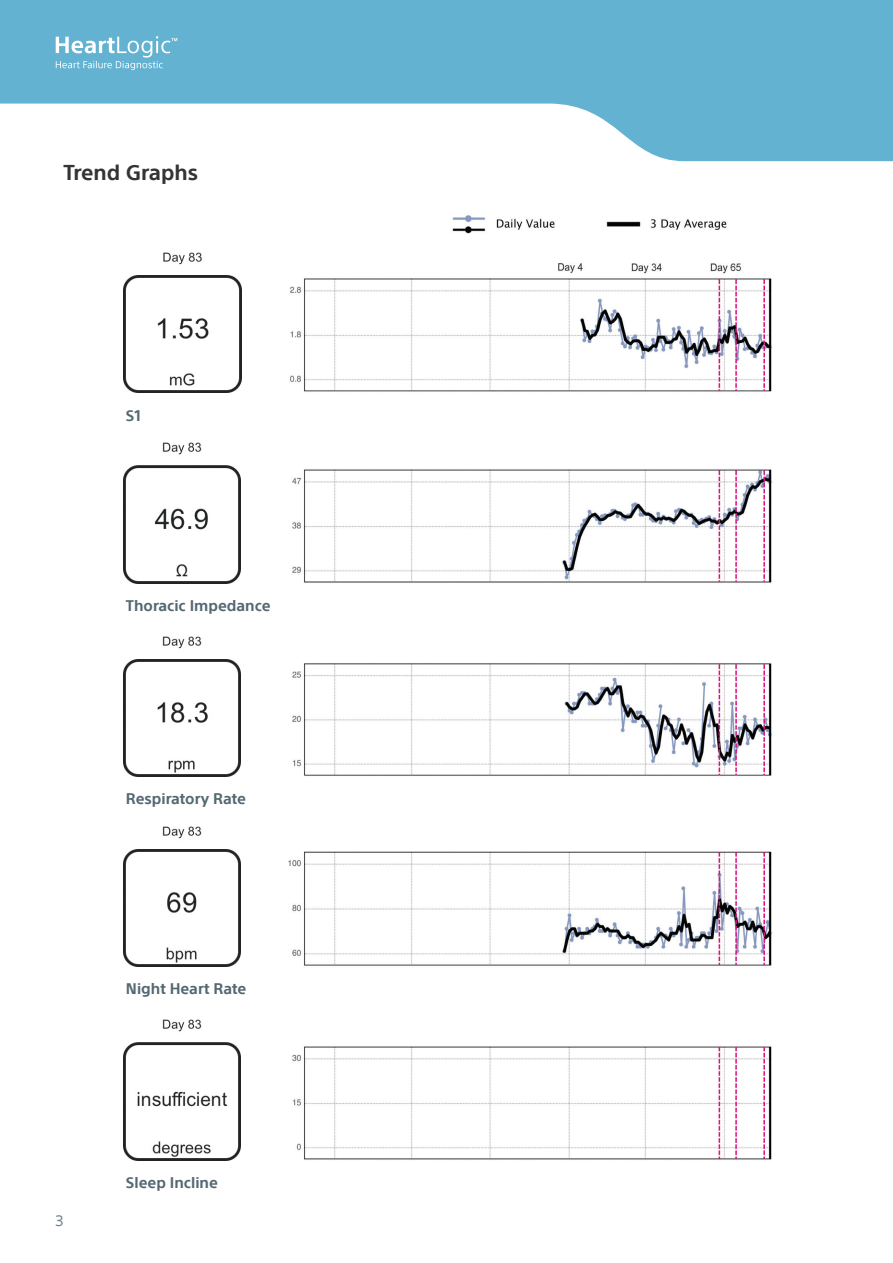
<style>
.page{position:relative;width:893px;height:1263px;background:#fff}
.page>*{position:absolute;margin:0;border:0;box-sizing:border-box;transform-origin:0 0}
.t1{font:700 21px "SST";color:#333434}
.t2{font:700 15px "SST";color:#546871}
.t3{font:15px "SST";color:#728087}
</style>
<div class="page">
<img style="left:123px;top:636px;width:118px;height:141px">
<img style="left:292px;top:663px;width:480px;height:113px">
<img style="left:123px;top:443px;width:118px;height:140px">
<img style="left:292px;top:469px;width:480px;height:114px">
<img style="left:123px;top:252px;width:118px;height:141px">
<img style="left:452px;top:215px;width:275px;height:19px">
<svg style="left:0;top:0;width:893px;height:161px;fill:#63b2d1"></svg>
<svg style="left:56px;top:36px;width:121px;height:32px;background:#85c3db"></svg>
<img style="left:123px;top:1020px;width:118px;height:140px">
<img style="left:292px;top:1046px;width:480px;height:114px">
<img style="left:123px;top:826px;width:118px;height:141px">
<img style="left:288px;top:851px;width:484px;height:115px">
<img style="left:290px;top:278px;width:482px;height:114px">
<img style="left:558px;top:263px;width:183px;height:11px">
<h1 class="t1" style="left:63px;top:160px;width:136px">Trend Graphs</h1>
<p class="t2" style="left:126px;top:407px;width:17px">S1</p>
<p class="t2" style="left:126px;top:597px;width:146px">Thoracic Impedance</p>
<p class="t2" style="left:126px;top:790px;width:121px">Respiratory Rate</p>
<p class="t2" style="left:126px;top:980px;width:122px">Night Heart Rate</p>
<p class="t3" style="left:56px;top:1212px;width:9px">3</p>
<p class="t2" style="left:126px;top:1173px;width:93px">Sleep Incline</p>
</div>
